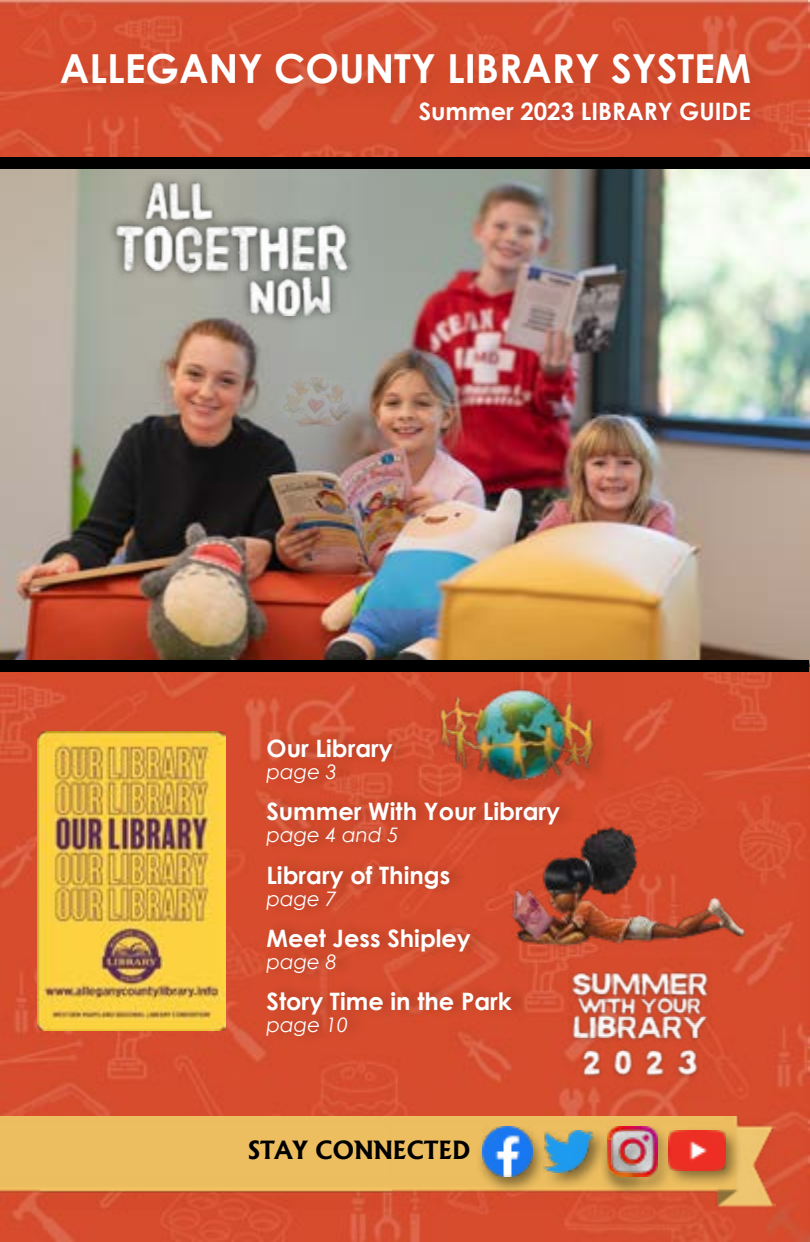
<style>
.page{position:relative;width:810px;height:1242px;background:#fff}
.page>*{position:absolute;margin:0;border:0;box-sizing:border-box;transform-origin:0 0}
.t1{font:700 40px "Century Gothic";color:#fff}
.t2{font:700 24px "Century Gothic";color:#fff}
.t3{font:700 24px "Albertus";color:#000}
.t4{font:italic 20px "Century Gothic";color:#fff}
</style>
<div class="page">
<div style="left:0;top:0;width:808px;height:1242px;background:#d74c2d"></div>
<img style="left:0;top:169px;width:810px;height:497px">
<div style="left:0;top:157px;width:810px;height:12px;background:#000"></div>
<div style="left:0;top:660px;width:808px;height:12px;background:#000"></div>
<div style="left:265px;top:792px;width:314px;height:64px;background:#000;opacity:.19"></div>
<img style="left:392px;top:1116px;width:383px;height:93px">
<img style="left:0;top:1116px;width:392px;height:93px">
<div style="left:475px;top:1124px;width:72px;height:72px;background:#000;opacity:.44"></div>
<img style="left:482px;top:1126px;width:50px;height:51px">
<div style="left:54px;top:46px;width:722px;height:64px;background:#852b15;opacity:.23"></div>
<div style="left:419px;top:100px;width:350px;height:38px;background:#d34a2f"></div>
<div style="left:265px;top:729px;width:146px;height:64px;background:#000;opacity:.19"></div>
<div style="left:541px;top:1127px;width:68px;height:64px;background:#000;opacity:.44"></div>
<img style="left:543px;top:1131px;width:51px;height:42px">
<div style="left:665px;top:1127px;width:78px;height:60px;background:#000;opacity:.44"></div>
<img style="left:672px;top:1131px;width:53px;height:39px">
<div style="left:600px;top:1124px;width:72px;height:72px;background:#000;opacity:.41"></div>
<img style="left:607px;top:1126px;width:50px;height:51px">
<div style="left:600px;top:1138px;width:46px;height:56px;background:#000;opacity:.41"></div>
<img style="left:607px;top:1141px;width:25px;height:36px">
<div style="left:265px;top:855px;width:204px;height:64px;background:#000;opacity:.19"></div>
<div style="left:265px;top:919px;width:224px;height:64px;background:#000;opacity:.19"></div>
<div style="left:265px;top:982px;width:266px;height:64px;background:#000;opacity:.19"></div>
<div style="left:105px;top:173px;width:252px;height:152px;background:#000;opacity:.64"></div>
<img style="left:114px;top:182px;width:237px;height:133px">
<div style="left:268px;top:365px;width:94px;height:74px;background:#fff;opacity:.75"></div>
<img style="left:274px;top:377px;width:83px;height:75px">
<img style="left:495px;top:819px;width:256px;height:130px">
<img style="left:414px;top:672px;width:190px;height:118px">
<img style="left:37px;top:732px;width:189px;height:299px">
<img style="left:569px;top:957px;width:142px;height:143px">
<h1 class="t1" style="left:60px;top:38px;width:693px">ALLEGANY COUNTY LIBRARY SYSTEM</h1>
<p class="t2" style="left:419px;top:93px;width:334px">Summer 2023 LIBRARY GUIDE</p>
<p class="t2" style="left:267px;top:730px;width:128px">Our Library</p>
<p class="t4" style="left:267px;top:758px;width:72px">page 3</p>
<p class="t2" style="left:266px;top:794px;width:295px">Summer With Your Library</p>
<p class="t4" style="left:266px;top:821px;width:134px">page 4 and 5</p>
<p class="t2" style="left:266px;top:857px;width:185px">Library of Things</p>
<p class="t4" style="left:266px;top:885px;width:72px">page 7</p>
<p class="t2" style="left:266px;top:920px;width:206px">Meet Jess Shipley</p>
<p class="t4" style="left:266px;top:948px;width:72px">page 8</p>
<p class="t2" style="left:267px;top:984px;width:247px">Story Time in the Park</p>
<p class="t4" style="left:267px;top:1011px;width:83px">page 10</p>
<p class="t3" style="left:248px;top:1135px;width:224px">STAY CONNECTED</p>
</div>
